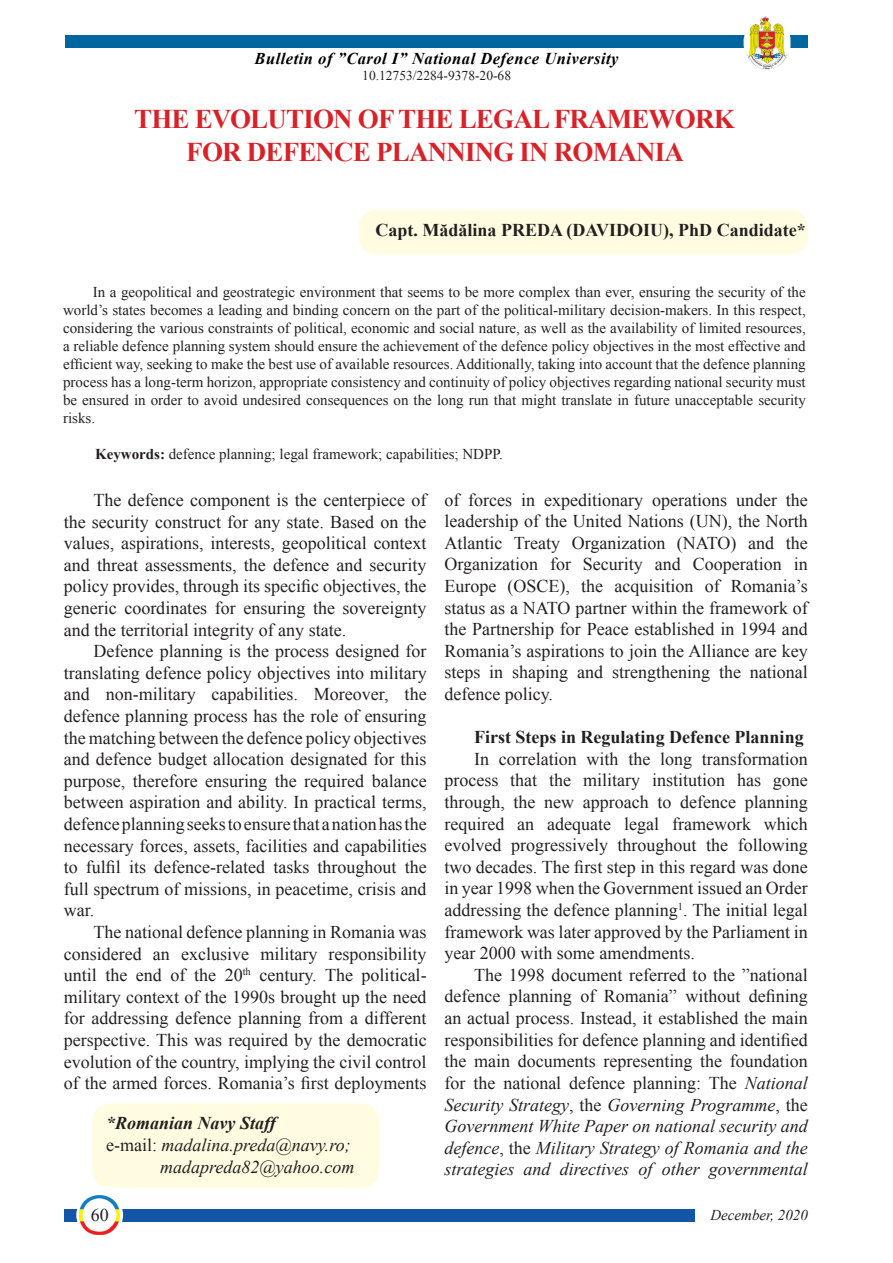
<style>
.page{position:relative;width:893px;height:1263px;background:#fff}
.page>*{position:absolute;margin:0;border:0;box-sizing:border-box;transform-origin:0 0}
.Heading_1{font:700 27px "Times New Roman";letter-spacing:-.03em;color:#da2128}
.t1{font:18px/21.6px "Times New Roman";color:#231f20;text-align:justify}
.t2{font:700 18px "Times New Roman";color:#231f20}
.t3{font:italic 18px "Times New Roman";color:#231f20}
.No_Spacing1{font:italic 700 18px "Times New Roman";color:#231f20}
.t4{font:italic 700 16.5px "Times New Roman";letter-spacing:.03em;color:#000103}
.t5{font:15px/18px "Times New Roman";color:#231f20;text-align:justify}
.t6{font:italic 15px "Times New Roman";color:#231f20}
.titlu{font:13.5px "Times New Roman";color:#231f20}
.s1{font-weight:700}
.s2{font-style:normal}
.s3{font-style:italic}
</style>
<div class="page">
<div style="left:65px;top:35px;width:743px;height:13px;background:#0066a0"></div>
<img style="left:744px;top:16px;width:46px;height:53px">
<div style="left:65px;top:1209px;width:630px;height:12px;background:#1355a6"></div>
<div style="left:76px;top:1191px;width:47px;height:47px;background:#fff;border-radius:50%"></div>
<img style="left:79px;top:1195px;width:41px;height:40px">
<div style="left:359px;top:210px;width:449px;height:45px;background:#fffce1;border-radius:18px"></div>
<div style="left:92px;top:1103px;width:287px;height:85px;background:#fffce1;border-radius:18px"></div>
<p class="t4" style="left:255px;top:47px;width:365px">Bulletin of ”Carol I” National Defence University</p>
<p class="titlu" style="left:362px;top:66px;width:150px">10.12753/2284-9378-20-68</p>
<p class="Heading_1" style="left:134px;top:100px;width:602px">THE EVOLUTION OF THE LEGAL FRAMEWORK</p>
<p class="Heading_1" style="left:186px;top:132px;width:499px">FOR DEFENCE PLANNING IN ROMANIA</p>
<p class="t2" style="left:376px;top:216px;width:432px">Capt. Mădălina PREDA (DAVIDOIU), PhD Candidate*</p>
<p class="t5" style="left:63px;top:282px;width:744px;text-indent:30px">In a geopolitical and geostrategic environment that seems to be more complex than ever, ensuring the security of the world’s states becomes a leading and binding concern on the part of the political-military decision-makers. In this respect, considering the various constraints of political, economic and social nature, as well as the availability of limited resources, a reliable defence planning system should ensure the achievement of the defence policy objectives in the most effective and efficient way, seeking to make the best use of available resources. Additionally, taking into account that the defence planning process has a long-term horizon, appropriate consistency and continuity of policy objectives regarding national security must be ensured in order to avoid undesired consequences on the long run that might translate in future unacceptable security risks.</p>
<p class="t5" style="left:95px;top:444px;width:409px"><span class="s1">Keywords:</span> defence planning; legal framework; capabilities; NDPP.</p>
<p class="t1" style="left:64px;top:488px;width:364px;text-indent:30px">The defence component is the centerpiece of the security construct for any state. Based on the values, aspirations, interests, geopolitical context and threat assessments, the defence and security policy provides, through its specific objectives, the generic coordinates for ensuring the sovereignty and the territorial integrity of any state.</p>
<p class="t1" style="left:64px;top:640px;width:364px;text-indent:30px">Defence planning is the process designed for translating defence policy objectives into military and non-military capabilities. Moreover, the defence planning process has the role of ensuring the matching between the defence policy objectives and defence budget allocation designated for this purpose, therefore ensuring the required balance between aspiration and ability. In practical terms, defence planning seeks to ensure that a nation has the necessary forces, assets, facilities and capabilities to fulfil its defence-related tasks throughout the full spectrum of missions, in peacetime, crisis and war.</p>
<p class="t1" style="left:64px;top:920px;width:364px;text-indent:30px">The national defence planning in Romania was considered an exclusive military responsibility until the end of the 20<sup>th</sup> century. The political&shy;military context of the 1990s brought up the need for addressing defence planning from a different perspective. This was required by the democratic evolution of the country, implying the civil control of the armed forces. Romania’s first deployments</p>
<p class="No_Spacing1" style="left:106px;top:1111px;width:171px">*Romanian Navy Staff</p>
<p class="t3" style="left:106px;top:1132px;width:246px"><span class="s2">e-mail:</span> madalina.preda@navy.ro;</p>
<p class="t3" style="left:160px;top:1154px;width:196px">madapreda82@yahoo.com</p>
<p class="t1" style="left:444px;top:488px;width:365px">of forces in expeditionary operations under the leadership of the United Nations (UN), the North Atlantic Treaty Organization (NATO) and the Organization for Security and Cooperation in Europe (OSCE), the acquisition of Romania’s status as a NATO partner within the framework of the Partnership for Peace established in 1994 and Romania’s aspirations to join the Alliance are key steps in shaping and strengthening the national defence policy.</p>
<p class="t2" style="left:474px;top:724px;width:331px">First Steps in Regulating Defence Planning</p>
<p class="t1" style="left:444px;top:747px;width:365px;text-indent:30px">In correlation with the long transformation process that the military institution has gone through, the new approach to defence planning required an adequate legal framework which evolved progressively throughout the following two decades. The first step in this regard was done in year 1998 when the Government issued an Order addressing the defence planning<sup>1</sup>. The initial legal framework was later approved by the Parliament in year 2000 with some amendments.</p>
<p class="t1" style="left:444px;top:963px;width:365px;text-indent:30px">The 1998 document referred to the ”national defence planning of Romania” without defining an actual process. Instead, it established the main responsibilities for defence planning and identified the main documents representing the foundation for the national defence planning: The <span class="s3">National Security Strategy</span>, the <span class="s3">Governing Programme</span>, the <span class="s3">Government White Paper on national security and defence</span>, the <span class="s3">Military Strategy of Romania and the strategies and directives of other governmental</span></p>
<p class="t1" style="left:91px;top:1203px;width:19px">60</p>
<p class="t6" style="left:710px;top:1205px;width:99px">December, 2020</p>
</div>
